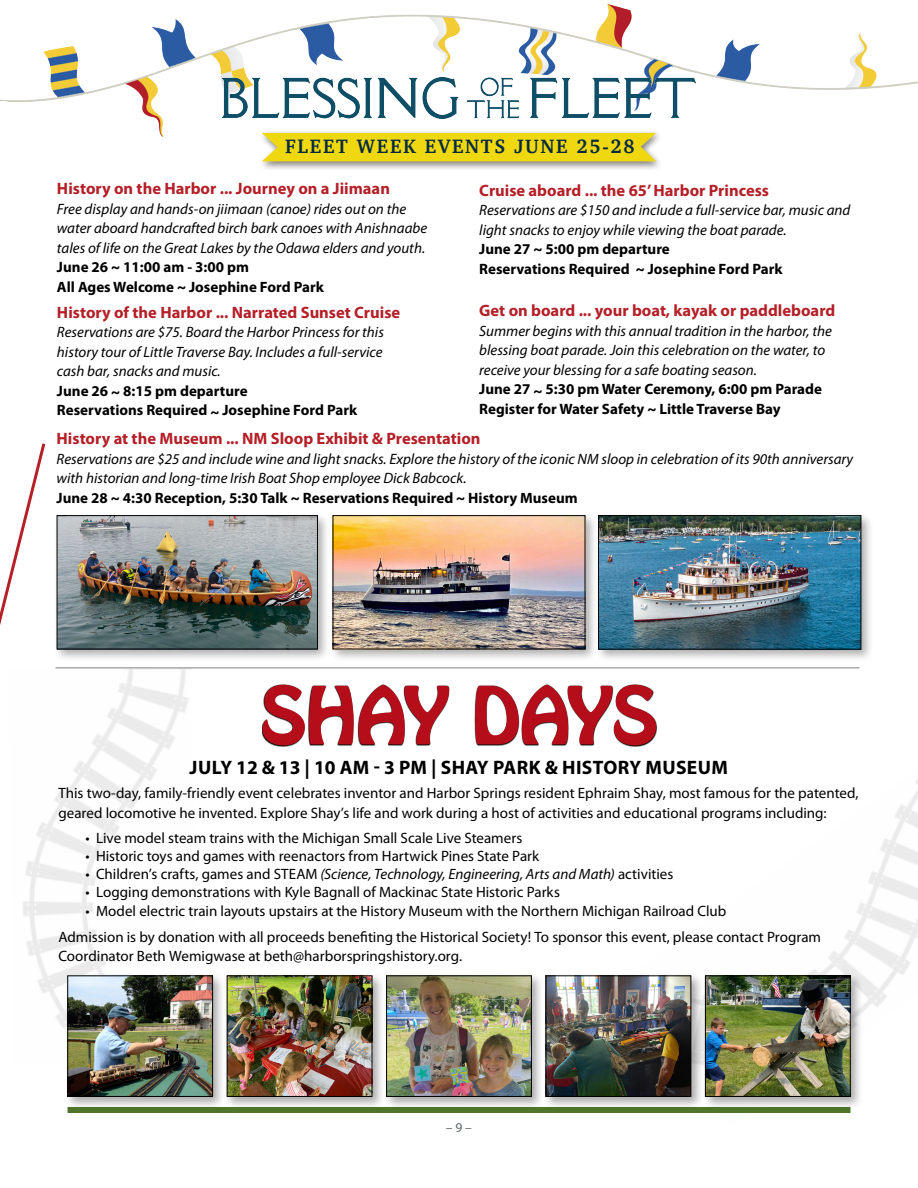
<style>
.page{position:relative;width:918px;height:1188px;background:#fff}
.page>*{position:absolute;margin:0;border:0;box-sizing:border-box;transform-origin:0 0}
.t1{font:700 19.8px "Charter";letter-spacing:.09em;color:#052a3e}
.t2{font:700 19.5px "Myriad Pro";letter-spacing:.02em;color:#000}
.t3{font:700 16.5px "Myriad Pro";color:#b51f27}
.t4{font:italic 15px/19.5px "Myriad Pro";color:#000}
.t5{font:15px/19.5px "Myriad Pro";color:#000}
.t6{font:700 15px/19.5px "Myriad Pro";color:#000}
.t7{font:13.5px "Myriad Pro";color:#606569}
.s1{font-style:normal}
</style>
<div class="page">
<img style="left:0;top:3px;width:918px;height:134px">
<svg style="left:262px;top:685px;width:394px;height:61px"></svg>
<img style="left:223px;top:78px;width:472px;height:40px">
<div style="left:258px;top:129px;width:405px;height:42px;background:#000;opacity:.5"></div>
<div style="left:262px;top:133px;width:394px;height:28px;background:#efd810"></div>
<div style="left:53px;top:512px;width:278px;height:150px;background:#000;opacity:.32"></div>
<img style="left:59px;top:518px;width:257px;height:129px">
<div style="left:57px;top:516px;width:261px;height:133px;border:1px solid #000"></div>
<div style="left:329px;top:512px;width:269px;height:150px;background:#000;opacity:.32"></div>
<img style="left:335px;top:518px;width:248px;height:129px">
<div style="left:595px;top:512px;width:279px;height:150px;background:#000;opacity:.32"></div>
<img style="left:600px;top:518px;width:259px;height:129px">
<div style="left:598px;top:516px;width:263px;height:133px;border:1px solid #000"></div>
<hr style="left:55px;top:668px;width:805px;height:1px;background:#808080">
<div style="left:68px;top:1107px;width:782px;height:6px;background:#50752a"></div>
<div style="left:542px;top:972px;width:162px;height:138px;background:#000;opacity:.33"></div>
<img style="left:548px;top:978px;width:141px;height:117px">
<div style="left:546px;top:976px;width:145px;height:121px;border:1px solid #000"></div>
<div style="left:383px;top:972px;width:161px;height:138px;background:#000;opacity:.33"></div>
<img style="left:388px;top:978px;width:142px;height:117px">
<div style="left:386px;top:976px;width:146px;height:121px;border:1px solid #000"></div>
<div style="left:702px;top:972px;width:161px;height:138px;background:#000;opacity:.33"></div>
<img style="left:707px;top:978px;width:141px;height:117px">
<div style="left:705px;top:976px;width:145px;height:121px;border:1px solid #000"></div>
<div style="left:64px;top:972px;width:162px;height:138px;background:#000;opacity:.33"></div>
<img style="left:70px;top:978px;width:141px;height:117px">
<div style="left:68px;top:976px;width:145px;height:121px;border:1px solid #000"></div>
<div style="left:223px;top:972px;width:162px;height:138px;background:#000;opacity:.33"></div>
<img style="left:229px;top:978px;width:141px;height:117px">
<div style="left:227px;top:976px;width:145px;height:121px;border:1px solid #000"></div>
<svg style="left:0;top:443px;width:47px;height:392px"></svg>
<h1 class="t1" style="left:285px;top:129px;width:351px">FLEET WEEK EVENTS JUNE 25-28</h1>
<p class="t3" style="left:57px;top:178px;width:335px">History on the Harbor ... Journey on a Jiimaan</p>
<p class="t4" style="left:57px;top:199px;width:372px">Free display and hands-on jiimaan (canoe) rides out on the water aboard handcrafted birch bark canoes with Anishnaabe tales of life on the Great Lakes by the Odawa elders and youth.</p>
<p class="t6" style="left:57px;top:257px;width:268px">June 26 ~ 11:00 am - 3:00 pm<br>All Ages Welcome ~ Josephine Ford Park</p>
<p class="t3" style="left:57px;top:301px;width:345px">History of the Harbor ... Narrated Sunset Cruise</p>
<p class="t4" style="left:57px;top:322px;width:329px;text-align:justify">Reservations are $75. Board the Harbor Princess for this history tour of Little Traverse Bay. Includes a full-service cash bar, snacks and music.</p>
<p class="t6" style="left:57px;top:380px;width:302px">June 26 ~ 8:15 pm departure<br>Reservations Required ~ Josephine Ford Park</p>
<p class="t3" style="left:479px;top:179px;width:291px">Cruise aboard ... the 65’ Harbor Princess</p>
<p class="t4" style="left:479px;top:200px;width:373px">Reservations are $150 and include a full-service bar, music and light snacks to enjoy while viewing the boat parade.</p>
<p class="t6" style="left:479px;top:239px;width:305px">June 27 ~ 5:00 pm departure<br>Reservations Required ~ Josephine Ford Park</p>
<p class="t3" style="left:479px;top:300px;width:358px">Get on board ... your boat, kayak or paddleboard</p>
<p class="t4" style="left:479px;top:321px;width:354px">Summer begins with this annual tradition in the harbor, the blessing boat parade. Join this celebration on the water, to receive your blessing for a safe boating season.</p>
<p class="t6" style="left:479px;top:379px;width:344px">June 27 ~ 5:30 pm Water Ceremony, 6:00 pm Parade<br>Register for Water Safety ~ Little Traverse Bay</p>
<p class="t3" style="left:57px;top:428px;width:425px">History at the Museum ... NM Sloop Exhibit &amp; Presentation</p>
<p class="t4" style="left:57px;top:449px;width:798px">Reservations are $25 and include wine and light snacks. Explore the history of the iconic NM sloop in celebration of its 90th anniversary with historian and long-time Irish Boat Shop employee Dick Babcock.</p>
<p class="t6" style="left:57px;top:487px;width:523px">June 28 ~ 4:30 Reception, 5:30 Talk ~ Reservations Required ~ History Museum</p>
<h2 class="t2" style="left:190px;top:754px;width:540px">JULY 12 &amp; 13 | 10 AM - 3 PM | SHAY PARK &amp; HISTORY MUSEUM</h2>
<p class="t5" style="left:58px;top:783px;width:802px">This two-day, family-friendly event celebrates inventor and Harbor Springs resident Ephraim Shay, most famous for the patented, geared locomotive he invented. Explore Shay’s life and work during a host of activities and educational programs including:</p>
<p class="t5" style="left:85px;top:828px;width:438px">• Live model steam trains with the Michigan Small Scale Live Steamers</p>
<p class="t5" style="left:85px;top:846px;width:455px">• Historic toys and games with reenactors from Hartwick Pines State Park</p>
<p class="t4" style="left:85px;top:864px;width:589px"><span class="s1">• Children’s crafts, games and STEAM</span> (Science, Technology, Engineering, Arts and Math) <span class="s1">activities</span></p>
<p class="t5" style="left:85px;top:882px;width:476px">• Logging demonstrations with Kyle Bagnall of Mackinac State Historic Parks</p>
<p class="t5" style="left:58px;top:898px;width:764px;line-height:25.5px;text-indent:27px">• Model electric train layouts upstairs at the History Museum with the Northern Michigan Railroad Club<br>Admission is by donation with all proceeds benefiting the Historical Society! To sponsor this event, please contact Program</p>
<p class="t5" style="left:58px;top:946px;width:405px">Coordinator Beth Wemigwase at beth@harborspringshistory.org.</p>
<p class="t7" style="left:446px;top:1119px;width:28px">– 9 –</p>
</div>
